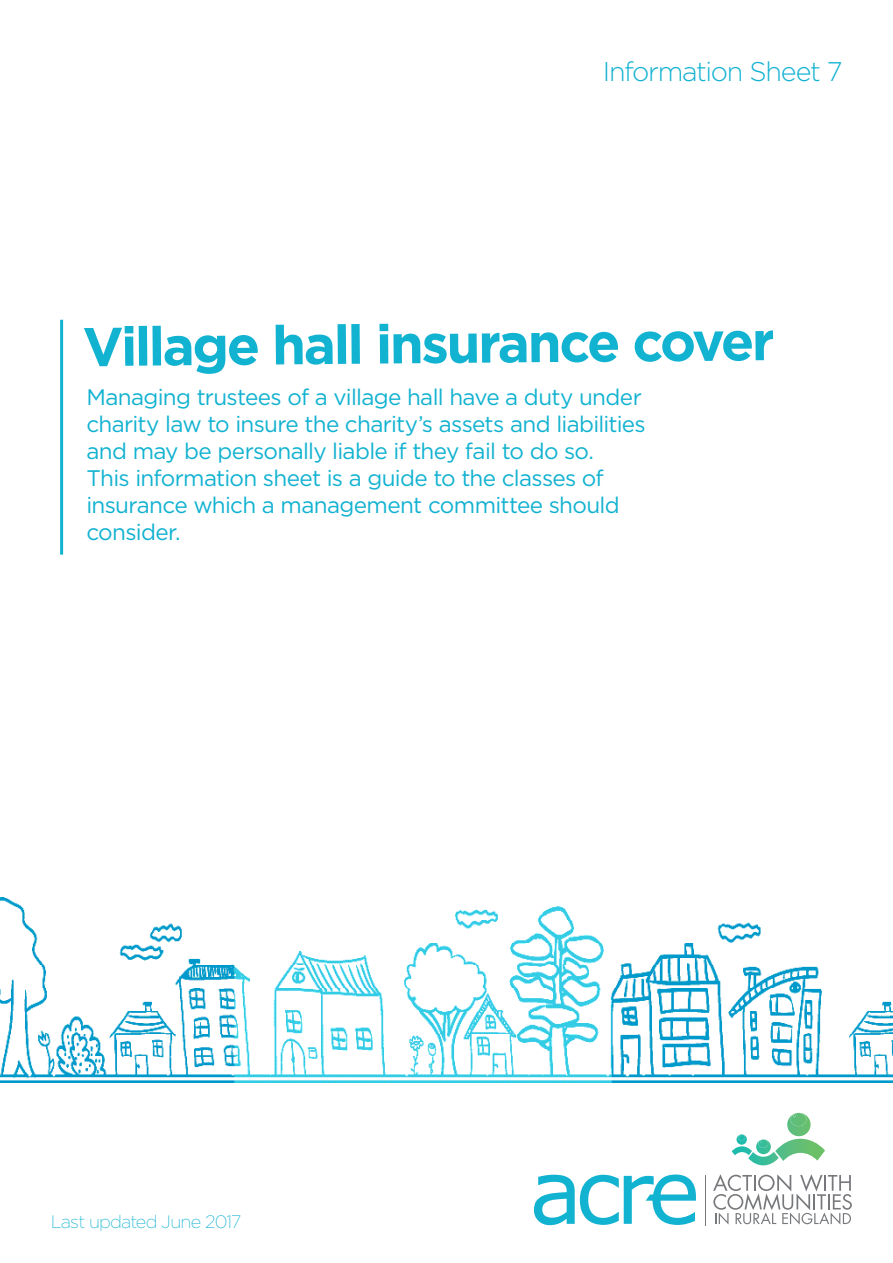
<style>
.page{position:relative;width:893px;height:1263px;background:#fff}
.page>*{position:absolute;margin:0;border:0;box-sizing:border-box;transform-origin:0 0}
.Headline{font:700 54.45px "Gotham";letter-spacing:-.055em;color:#12b2d1}
.Headline-2{font:300 27px "Gotham";letter-spacing:-.045em;color:#12b2d1}
.Intro{font:22.5px/27px "Gotham";letter-spacing:-.03em;color:#12b2d1}
.Headline-3{font:200 18px "Gotham";letter-spacing:-.045em;color:#12b2d1}
</style>
<div class="page">
<hr style="left:60px;top:320px;width:3px;height:235px;background:#12b2d1">
<img style="left:0;top:898px;width:893px;height:184px">
<svg style="left:713px;top:1174px;width:139px;height:50px"></svg>
<hr style="left:705px;top:1175px;width:1px;height:50px;background:#76787b">
<svg style="left:534px;top:1174px;width:162px;height:51px"></svg>
<svg style="left:732px;top:1113px;width:93px;height:52px"></svg>
<p class="Headline-2" style="left:603px;top:54px;width:241px">Information Sheet 7</p>
<p class="Headline" style="left:83px;top:308px;width:694px">Village hall insurance cover</p>
<p class="Intro" style="left:86px;top:383px;width:561px">Managing trustees of a village hall have a duty under charity law to insure the charity’s assets and liabilities and may be personally liable if they fail to do so.<br>This information sheet is a guide to the classes of insurance which a management committee should consider.</p>
<p class="Headline-3" style="left:51px;top:1212px;width:192px">Last updated June 2017</p>
</div>
